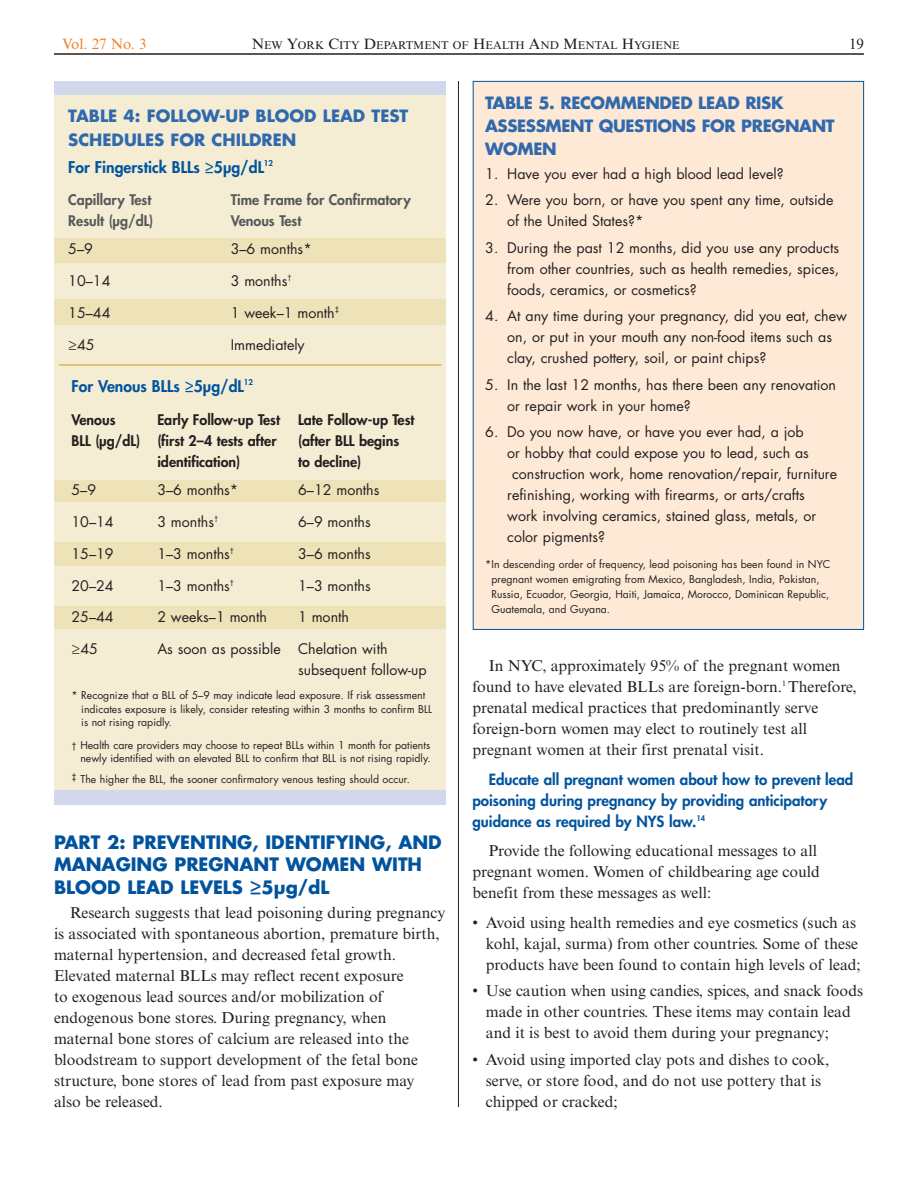
<style>
.page{position:relative;width:918px;height:1188px;background:#fff}
.page>*{position:absolute;margin:0;border:0;box-sizing:border-box;transform-origin:0 0}
.t1{font:700 18px/22.5px "Futura Std";color:#01539e}
.t2{font:700 16.5px/23.2px "Futura Std";letter-spacing:-.02em;color:#3069ad}
.t3{font:700 16.5px/23.2px "Futura Std";color:#3069ad}
.t4{font:15.75px/21px "Times New Roman MT Std";color:#231f20}
.t5{font:800 15.75px "Futura Std";color:#01539e}
.t6{font:800 15px/21px "Futura Std";color:#01539e}
.t7{font:15px "Times New Roman MT Std";color:#f48026}
.t8{font:15px "Times New Roman MT Std";color:#231f20}
.t9{font:14.25px/21px "Futura Std";color:#231f20}
.t10{font:800 14.25px "Futura Std";color:#231f20}
.t11{font:800 14.25px "Futura Std";color:#57585a}
.t12{font:11.25px "Times New Roman MT Std";color:#231f20}
.t13{font:10.5px/15px "Futura Std";color:#231f20}
.s1{font-size:15px}
.s2{font-size:9px}
</style>
<div class="page">
<hr style="left:54px;top:53px;width:810px;height:2px;background:#231f20">
<hr style="left:458px;top:81px;width:1px;height:1026px;background:#231f20">
<div style="left:54px;top:81px;width:392px;height:723px;background:#d1d8ec"></div>
<div style="left:54px;top:96px;width:392px;height:694px;background:#f4edd4"></div>
<hr style="left:59px;top:364px;width:383px;height:2px;background:#d5b957">
<div style="left:473px;top:81px;width:391px;height:548px;background:#fee9d6"></div>
<div style="left:54px;top:238px;width:392px;height:24px;background:#eee2b8"></div>
<div style="left:54px;top:299px;width:392px;height:25px;background:#eee2b8"></div>
<div style="left:54px;top:480px;width:392px;height:21px;background:#eee2b8"></div>
<div style="left:54px;top:543px;width:392px;height:23px;background:#eee2b8"></div>
<div style="left:54px;top:606px;width:392px;height:22px;background:#eee2b8"></div>
<p class="t7" style="left:62px;top:39px;width:86px">Vol. 27 No. 3</p>
<p class="t12" style="left:252px;top:41px;width:430px"><span class="s1">N</span>EW <span class="s1">Y</span>ORK <span class="s1">C</span>ITY <span class="s1">D</span>EPARTMENT OF <span class="s1">H</span>EALTH <span class="s1">A</span>ND <span class="s1">M</span>ENTAL <span class="s1">H</span>YGIENE</p>
<p class="t8" style="left:849px;top:39px;width:16px">19</p>
<p class="t3" style="left:68px;top:106px;width:342px">TABLE 4: FOLLOW-UP BLOOD LEAD TEST<br>SCHEDULES FOR CHILDREN</p>
<p class="t5" style="left:68px;top:160px;width:206px">For Fingerstick BLLs ≥5µg/dL<sup>12</sup></p>
<p class="t11" style="left:68px;top:193px;width:85px">Capillary Test</p>
<p class="t11" style="left:231px;top:193px;width:182px">Time Frame for Confirmatory</p>
<p class="t11" style="left:68px;top:214px;width:87px">Result (µg/dL)</p>
<p class="t11" style="left:231px;top:214px;width:72px">Venous Test</p>
<p class="t9" style="left:68px;top:240px;width:26px">5–9</p>
<p class="t9" style="left:231px;top:240px;width:83px">3–6 months*</p>
<p class="t9" style="left:68px;top:272px;width:44px">10–14</p>
<p class="t9" style="left:231px;top:272px;width:62px">3 months<sup>†</sup></p>
<p class="t9" style="left:68px;top:303px;width:44px">15–44</p>
<p class="t9" style="left:231px;top:303px;width:110px">1 week–1 month<sup>‡</sup></p>
<p class="t9" style="left:68px;top:335px;width:28px">≥45</p>
<p class="t9" style="left:231px;top:335px;width:76px">Immediately</p>
<p class="t5" style="left:72px;top:378px;width:183px">For Venous BLLs ≥5µg/dL<sup>12</sup></p>
<p class="t10" style="left:72px;top:413px;width:46px">Venous</p>
<p class="t10" style="left:157px;top:413px;width:124px">Early Follow-up Test</p>
<p class="t10" style="left:298px;top:413px;width:118px">Late Follow-up Test</p>
<p class="t10" style="left:72px;top:434px;width:207px">BLL (µg/dL) (first 2–4 tests after</p>
<p class="t10" style="left:298px;top:434px;width:103px">(after BLL begins</p>
<p class="t10" style="left:157px;top:455px;width:84px">identification)</p>
<p class="t10" style="left:298px;top:455px;width:65px">to decline)</p>
<p class="t9" style="left:72px;top:481px;width:26px">5–9</p>
<p class="t9" style="left:157px;top:481px;width:83px">3–6 months*</p>
<p class="t9" style="left:298px;top:481px;width:83px">6–12 months</p>
<p class="t9" style="left:72px;top:512px;width:44px">10–14</p>
<p class="t9" style="left:157px;top:512px;width:62px">3 months<sup>†</sup></p>
<p class="t9" style="left:298px;top:512px;width:74px">6–9 months</p>
<p class="t9" style="left:72px;top:544px;width:44px">15–19</p>
<p class="t9" style="left:157px;top:544px;width:78px">1–3 months<sup>†</sup></p>
<p class="t9" style="left:298px;top:544px;width:74px">3–6 months</p>
<p class="t9" style="left:72px;top:576px;width:44px">20–24</p>
<p class="t9" style="left:157px;top:576px;width:78px">1–3 months<sup>†</sup></p>
<p class="t9" style="left:298px;top:576px;width:74px">1–3 months</p>
<p class="t9" style="left:72px;top:608px;width:44px">25–44</p>
<p class="t9" style="left:157px;top:608px;width:111px">2 weeks–1 month</p>
<p class="t9" style="left:298px;top:608px;width:53px">1 month</p>
<p class="t9" style="left:72px;top:640px;width:28px">≥45</p>
<p class="t9" style="left:298px;top:640px;width:130px;text-indent:-141px">As soon as possible Chelation with subsequent follow-up</p>
<p class="t13" style="left:81px;top:690px;width:352px;line-height:13.5px;text-indent:-10px">* Recognize that a BLL of 5–9 may indicate lead exposure. If risk assessment indicates exposure is likely, consider retesting within 3 months to confirm BLL is not rising rapidly.</p>
<p class="t13" style="left:72px;top:740px;width:361px;line-height:12.8px;text-align:right"><span class="s2">†</span> Health care providers may choose to repeat BLLs within 1 month for patients newly identified with an elevated BLL to confirm that BLL is not rising rapidly.</p>
<p class="t13" style="left:72px;top:772px;width:340px"><sup>‡</sup> The higher the BLL, the sooner confirmatory venous testing should occur.</p>
<p class="t1" style="left:54px;top:833px;width:389px">PART 2: PREVENTING, IDENTIFYING, AND<br>MANAGING PREGNANT WOMEN WITH<br>BLOOD LEAD LEVELS ≥5µg/dL</p>
<p class="t4" style="left:54px;top:904px;width:393px;text-indent:16px">Research suggests that lead poisoning during pregnancy is associated with spontaneous abortion, premature birth, maternal hypertension, and decreased fetal growth.<br>Elevated maternal BLLs may reflect recent exposure<br>to exogenous lead sources and/or mobilization of endogenous bone stores. During pregnancy, when maternal bone stores of calcium are released into the bloodstream to support development of the fetal bone structure, bone stores of lead from past exposure may<br>also be released.</p>
<p class="t2" style="left:485px;top:92px;width:351px">TABLE 5. RECOMMENDED LEAD RISK<br>ASSESSMENT QUESTIONS FOR PREGNANT<br>WOMEN</p>
<p class="t9" style="left:485px;top:165px;width:300px">1. Have you ever had a high blood lead level?</p>
<p class="t9" style="left:507px;top:191px;width:328px;text-indent:-22px">2. Were you born, or have you spent any time, outside of the United States?*</p>
<p class="t9" style="left:507px;top:238px;width:333px;text-align:justify;text-indent:-22px">3. During the past 12 months, did you use any products from other countries, such as health remedies, spices, foods, ceramics, or cosmetics?</p>
<p class="t9" style="left:507px;top:307px;width:341px;text-indent:-22px">4. At any time during your pregnancy, did you eat, chew on, or put in your mouth any non-food items such as clay, crushed pottery, soil, or paint chips?</p>
<p class="t9" style="left:507px;top:375px;width:330px;text-indent:-22px">5. In the last 12 months, has there been any renovation or repair work in your home?</p>
<p class="t9" style="left:485px;top:423px;width:320px">6. Do you now have, or have you ever had, a job</p>
<p class="t9" style="left:507px;top:444px;width:303px">or hobby that could expose you to lead, such as</p>
<p class="t9" style="left:512px;top:465px;width:327px">construction work, home renovation/repair, furniture</p>
<p class="t9" style="left:507px;top:486px;width:299px">refinishing, working with firearms, or arts/crafts</p>
<p class="t9" style="left:507px;top:507px;width:310px">work involving ceramics, stained glass, metals, or</p>
<p class="t9" style="left:507px;top:528px;width:99px">color pigments?</p>
<p class="t13" style="left:492px;top:557px;width:340px;text-indent:-6px">*In descending order of frequency, lead poisoning has been found in NYC pregnant women emigrating from Mexico, Bangladesh, India, Pakistan, Russia, Ecuador, Georgia, Haiti, Jamaica, Morocco, Dominican Republic, Guatemala, and Guyana.</p>
<p class="t4" style="left:472px;top:657px;width:386px;text-indent:16px">In NYC, approximately 95% of the pregnant women found to have elevated BLLs are foreign-born.<sup>1</sup> Therefore, prenatal medical practices that predominantly serve foreign-born women may elect to routinely test all pregnant women at their first prenatal visit.</p>
<p class="t6" style="left:472px;top:770px;width:382px;text-indent:16px">Educate all pregnant women about how to prevent lead poisoning during pregnancy by providing anticipatory guidance as required by NYS law.<sup>14</sup></p>
<p class="t4" style="left:472px;top:842px;width:349px;text-indent:16px">Provide the following educational messages to all pregnant women. Women of childbearing age could benefit from these messages as well:</p>
<p class="t4" style="left:486px;top:914px;width:377px;text-indent:-13px">• Avoid using health remedies and eye cosmetics (such as kohl, kajal, surma) from other countries. Some of these products have been found to contain high levels of lead;</p>
<p class="t4" style="left:486px;top:982px;width:379px;text-indent:-13px">• Use caution when using candies, spices, and snack foods made in other countries. These items may contain lead and it is best to avoid them during your pregnancy;</p>
<p class="t4" style="left:486px;top:1051px;width:345px;text-indent:-13px">• Avoid using imported clay pots and dishes to cook, serve, or store food, and do not use pottery that is chipped or cracked;</p>
</div>
